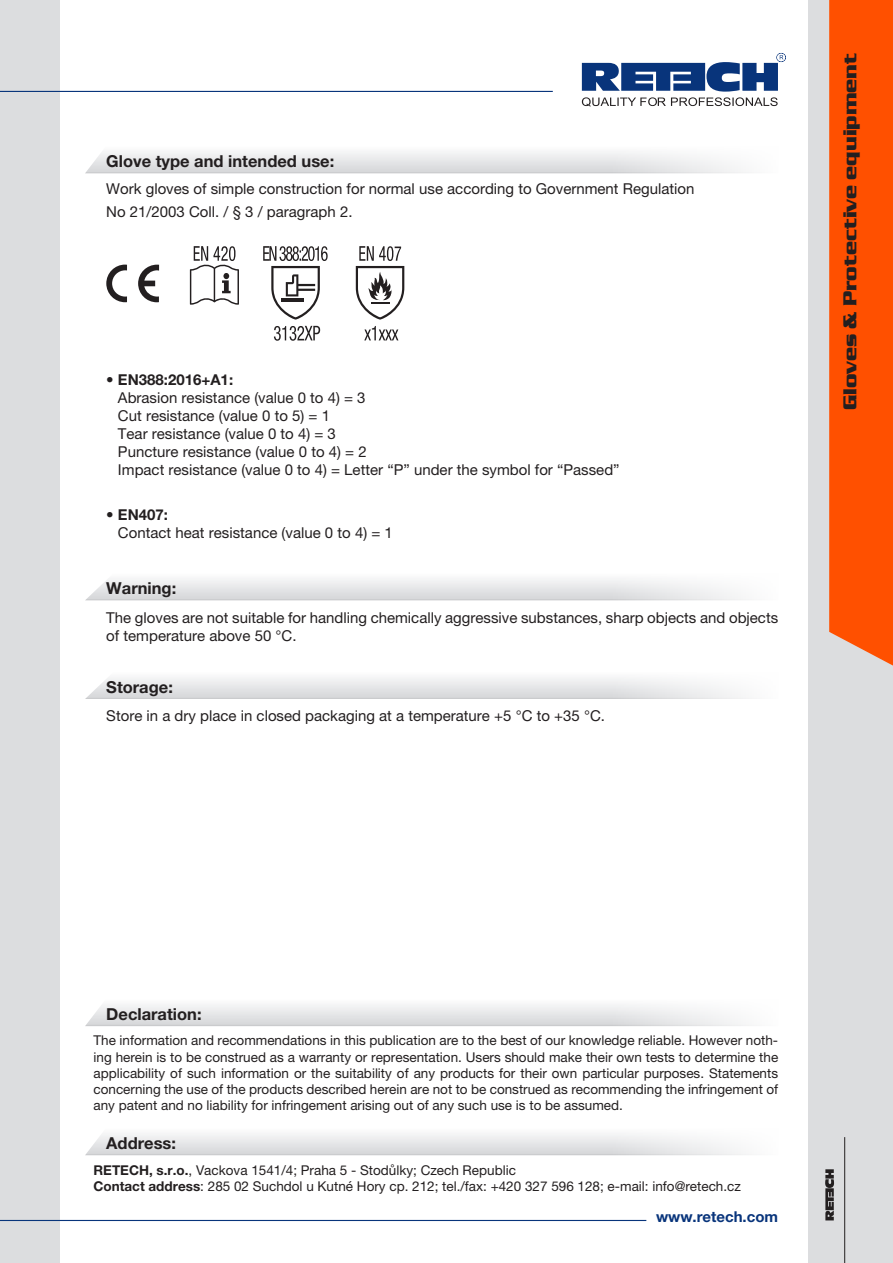
<style>
.page{position:relative;width:893px;height:1263px;background:#fff}
.page>*{position:absolute;margin:0;border:0;box-sizing:border-box;transform-origin:0 0}
.t1{font:700 19.5px "Serpentine DEE";color:#231f20}
.t2{font:700 16.5px "Helvetica Neue LT Pro";color:#231f20}
.t3{font:15px/18px "Helvetica Neue LT Pro";color:#231f20}
.t4{font:700 15px "Helvetica Neue LT Pro";color:#231f20}
.t5{font:700 15px "Helvetica Neue LT Pro";color:#08347b}
.t6{font:13.5px/16.2px "Helvetica Neue LT Pro";color:#231f20;text-align:justify}
.s1{font-weight:700}
</style>
<div class="page">
<div style="left:808px;top:0;width:85px;height:1263px;background:#dcdddf"></div>
<div style="left:829px;top:0;width:64px;height:666px;background:#ff5000"></div>
<div style="left:0;top:0;width:60px;height:1263px;background:#dcdddf"></div>
<hr style="left:0;top:91px;width:553px;height:1px;background:#08347b">
<svg style="left:582px;top:53px;width:204px;height:54px"></svg>
<hr style="left:844px;top:1137px;width:1px;height:126px;background:#231f20">
<svg style="left:825px;top:1169px;width:9px;height:51px"></svg>
<hr style="left:0;top:1220px;width:646px;height:1px;background:#08347b">
<svg style="left:85px;top:1005px;width:664px;height:21px"></svg>
<svg style="left:85px;top:1134px;width:664px;height:21px"></svg>
<svg style="left:85px;top:152px;width:664px;height:21px"></svg>
<svg style="left:138px;top:265px;width:21px;height:37px"></svg>
<svg style="left:106px;top:265px;width:21px;height:37px"></svg>
<svg style="left:190px;top:246px;width:49px;height:59px"></svg>
<svg style="left:274px;top:326px;width:46px;height:15px"></svg>
<svg style="left:263px;top:246px;width:65px;height:74px"></svg>
<svg style="left:364px;top:326px;width:34px;height:14px"></svg>
<svg style="left:356px;top:246px;width:48px;height:74px"></svg>
<svg style="left:86px;top:579px;width:663px;height:21px"></svg>
<svg style="left:85px;top:678px;width:664px;height:21px"></svg>
<p class="t2" style="left:106px;top:151px;width:229px">Glove type and intended use:</p>
<p class="t3" style="left:106px;top:178px;width:590px;line-height:22.2px">Work gloves of simple construction for normal use according to Government Regulation<br>No 21/2003 Coll. / § 3 / paragraph 2.</p>
<p class="t4" style="left:106px;top:371px;width:128px">• EN388:2016+A1:</p>
<p class="t3" style="left:118px;top:389px;width:503px">Abrasion resistance (value 0 to 4) = 3<br>Cut resistance (value 0 to 5) = 1<br>Tear resistance (value 0 to 4) = 3<br>Puncture resistance (value 0 to 4) = 2<br>Impact resistance (value 0 to 4) = Letter “P” under the symbol for “Passed”</p>
<p class="t4" style="left:106px;top:505px;width:63px">• EN407:</p>
<p class="t3" style="left:118px;top:523px;width:276px">Contact heat resistance (value 0 to 4) = 1</p>
<p class="t2" style="left:106px;top:578px;width:71px">Warning:</p>
<p class="t3" style="left:106px;top:608px;width:673px">The gloves are not suitable for handling chemically aggressive substances, sharp objects and objects of temperature above 50 °C.</p>
<p class="t2" style="left:106px;top:677px;width:68px">Storage:</p>
<p class="t3" style="left:106px;top:707px;width:500px">Store in a dry place in closed packaging at a temperature +5 °C to +35 °C.</p>
<h1 class="t1" style="left:839px;top:410px;width:359px;rotate:-90deg">Gloves &amp; Protective equipment</h1>
<p class="t2" style="left:106px;top:1004px;width:97px">Declaration:</p>
<p class="t6" style="left:94px;top:1032px;width:686px">The information and recommendations in this publication are to the best of our knowledge reliable. However noth&shy;ing herein is to be construed as a warranty or representation. Users should make their own tests to determine the applicability of such information or the suitability of any products for their own particular purposes. Statements concerning the use of the products described herein are not to be construed as recommending the infringement of any patent and no liability for infringement arising out of any such use is to be assumed.</p>
<p class="t2" style="left:106px;top:1133px;width:71px">Address:</p>
<p class="t6" style="left:94px;top:1161px;width:649px"><span class="s1">RETECH, s.r.o.</span>, Vackova 1541/4; Praha 5 - Stodůlky; Czech Republic<br><span class="s1">Contact address</span>: 285 02 Suchdol u Kutné Hory cp. 212; tel./fax: +420 327 596 128; e-mail: info@retech.cz</p>
<p class="t5" style="left:656px;top:1207px;width:124px">www.retech.com</p>
</div>
